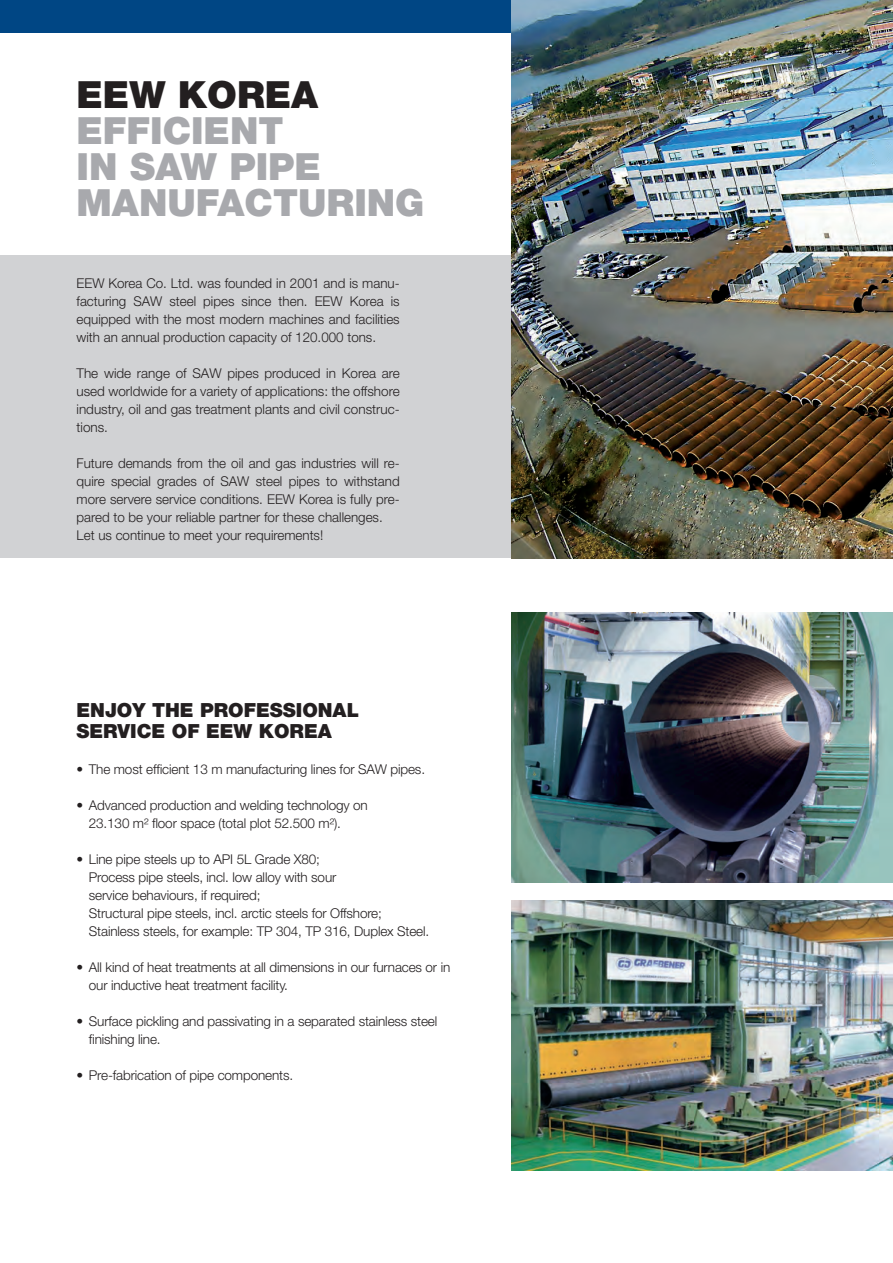
<style>
.page{position:relative;width:893px;height:1263px;background:#fff}
.page>*{position:absolute;margin:0;border:0;box-sizing:border-box;transform-origin:0 0}
.t1{font:900 37.5px/36px "Helvetica Neue";color:#a8a9ad}
.t2{font:900 37.5px "Helvetica Neue";color:#231f20}
.t3{font:900 19.5px "Helvetica Neue";color:#231f20}
.t4{font:300 13.5px/18px "Helvetica Neue";letter-spacing:-.01em;color:#231f20}
</style>
<div class="page">
<div style="left:0;top:256px;width:893px;height:302px;background:#d1d2d4"></div>
<div style="left:0;top:0;width:893px;height:32px;background:#004684"></div>
<img style="left:511px;top:900px;width:382px;height:270px">
<img style="left:511px;top:612px;width:382px;height:270px">
<img style="left:511px;top:0;width:382px;height:558px">
<h1 class="t2" style="left:77px;top:72px;width:216px">EEW KOREA</h1>
<h1 class="t1" style="left:77px;top:112px;width:246px">EFFICIENT<br>IN SAW PIPE<br>MANUF</h1>
<h1 class="t1" style="left:217px;top:184px;width:208px">ACTURING</h1>
<p class="t4" style="left:77px;top:274px;width:325px;text-align:justify">EEW Korea Co. Ltd. was founded in 2001 and is manu&shy;facturing SAW steel pipes since then. EEW Korea is equipped with the most modern machines and facilities with an annual production capacity of 120.000 tons.</p>
<p class="t4" style="left:77px;top:364px;width:325px;text-align:justify">The wide range of SAW pipes produced in Korea are used worldwide for a variety of applications: the offshore industry, oil and gas treatment plants and civil construc&shy;tions.</p>
<p class="t4" style="left:77px;top:454px;width:325px">Future demands from the oil and gas industries will re&shy;quire special grades of SAW steel pipes to withstand more servere service conditions. EEW Korea is fully pre&shy;pared to be your reliable partner for these challenges.<br>Let us continue to meet your requirements!</p>
<h2 class="t3" style="left:77px;top:698px;width:192px">ENJOY THE PROFESSI</h2>
<h2 class="t3" style="left:302px;top:698px;width:58px">ONAL</h2>
<h2 class="t3" style="left:77px;top:719px;width:54px">SERVICE</h2>
<h2 class="t3" style="left:172px;top:719px;width:147px">OF EEW KOREA</h2>
<p class="t4" style="left:77px;top:760px;width:350px">• The most efficient 13 m manufacturing lines for SAW pipes.</p>
<p class="t4" style="left:89px;top:796px;width:280px;text-indent:-12px">• Advanced production and welding technology on<br>23.130 m² floor space (total plot 52.500 m²).</p>
<p class="t4" style="left:89px;top:850px;width:342px;text-indent:-12px">• Line pipe steels up to API 5L Grade X80;<br>Process pipe steels, incl. low alloy with sour<br>service behaviours, if required;<br>Structural pipe steels, incl. arctic steels for Offshore; Stainless steels, for example: TP 304, TP 316, Duplex Steel.</p>
<p class="t4" style="left:89px;top:958px;width:363px;text-indent:-12px">• All kind of heat treatments at all dimensions in our furnaces or in our inductive heat treatment facility.</p>
<p class="t4" style="left:89px;top:1012px;width:350px;text-indent:-12px">• Surface pickling and passivating in a separated stainless steel finishing line.</p>
<p class="t4" style="left:77px;top:1066px;width:218px">• Pre-fabrication of pipe components.</p>
</div>
